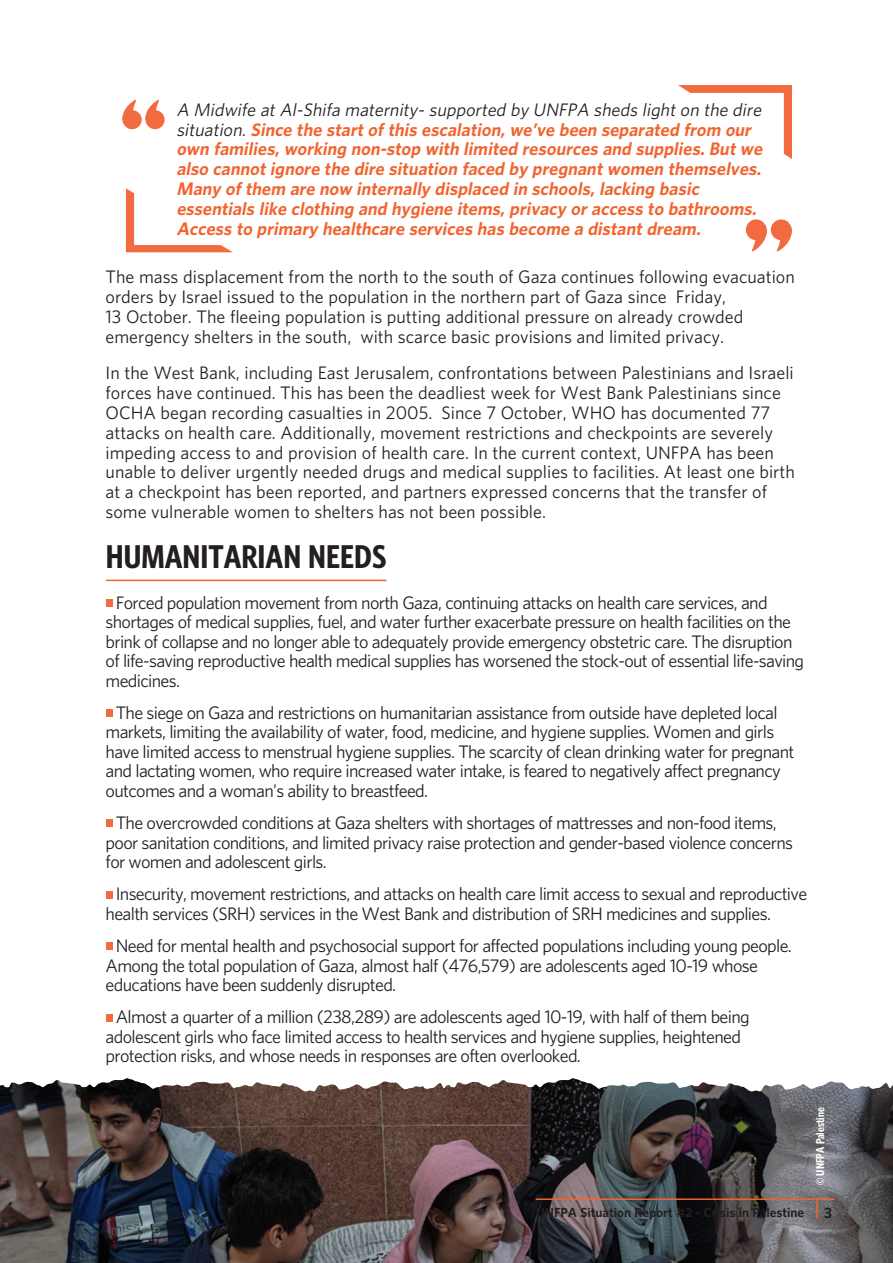
<style>
.page{position:relative;width:893px;height:1263px;background:#fff}
.page>*{position:absolute;margin:0;border:0;box-sizing:border-box;transform-origin:0 0}
.t1{font:700 condensed 30px "UNFPA";color:#231f20}
.t2{font:16.5px/19.5px "UNFPA Text";letter-spacing:-.04em;color:#231f20}
.t3{font:16.5px/19.8px "UNFPA Text";color:#231f20}
.t4{font:italic 700 16.5px/19.8px "UNFPA";color:#f2642f}
.t5{font:italic 16.5px "UNFPA Text";color:#231f20}
.t6{font:700 13.5px "UNFPA";color:#231f20}
.t7{font:700 12px "UNFPA";color:#231f20}
.t8{font:700 condensed 10.5px "UNFPA";color:#fff}
.s1{font-family:"UNFPA Text";font-weight:400;color:#231f20}
</style>
<div class="page">
<hr style="left:106px;top:580px;width:280px;height:1px;background:#f2642f">
<svg style="left:745px;top:219px;width:47px;height:33px"></svg>
<svg style="left:126px;top:188px;width:107px;height:64px"></svg>
<svg style="left:678px;top:85px;width:114px;height:74px"></svg>
<svg style="left:122px;top:100px;width:43px;height:30px"></svg>
<img style="left:0;top:1091px;width:893px;height:172px">
<svg style="left:0;top:1078px;width:893px;height:13px"></svg>
<div style="left:106px;top:599px;width:6px;height:7px;background:#f26b40"></div>
<div style="left:106px;top:709px;width:6px;height:8px;background:#f26b40"></div>
<div style="left:106px;top:820px;width:6px;height:7px;background:#f26b40"></div>
<div style="left:106px;top:891px;width:6px;height:7px;background:#f26b40"></div>
<div style="left:106px;top:943px;width:6px;height:7px;background:#f26b40"></div>
<div style="left:106px;top:1014px;width:6px;height:7px;background:#f26b40"></div>
<hr style="left:536px;top:1198px;width:299px;height:2px;background:#f2642f">
<svg style="left:816px;top:1200px;width:2px;height:18px"></svg>
<p class="t5" style="left:176px;top:99px;width:590px">A Midwife at Al-Shifa maternity- supported by UNFPA sheds light on the dire</p>
<p class="t4" style="left:176px;top:119px;width:591px"><span class="s1">situation.</span> Since the startofthis escalation,we’ve been separated from our own families,working non-stop with limited resources and supplies.Butwe also cannotignore the dire situation faced by pregnantwomen themselves.<br>Many ofthem are now internally displaced in schools,lacking basic essentials like clothing and hygiene items,privacy oraccess to bathrooms.<br>Access to primary healthcare services has become a distantdream.</p>
<p class="t3" style="left:106px;top:267px;width:691px">The mass displacement from the north to the south of Gaza continues following evacuation orders by Israel issued to the population in the northern part of Gaza since Friday,<br>13 October. The fleeing population is putting additional pressure on already crowded emergency shelters in the south, with scarce basic provisions and limited privacy.</p>
<p class="t3" style="left:106px;top:363px;width:691px">In the West Bank, including East Jerusalem, confrontations between Palestinians and Israeli forces have continued. This has been the deadliest week for West Bank Palestinians since OCHA began recording casualties in 2005. Since 7 October, WHO has documented 77 attacks on health care. Additionally, movement restrictions and checkpoints are severely impeding access to and provision of health care. In the current context, UNFPA has been unable to deliver urgently needed drugs and medical supplies to facilities. At least one birth at a checkpoint has been reported, and partners expressed concerns that the transfer of some vulnerable women to shelters has not been possible.</p>
<h1 class="t1" style="left:106px;top:538px;width:282px">HUMANITARIAN NEEDS</h1>
<p class="t2" style="left:106px;top:592px;width:700px;text-indent:10px">Forced population movement from north Gaza, continuing attacks on health care services, and shortages of medical supplies, fuel, and water further exacerbate pressure on health facilities on the brink of collapse and no longer able to adequately provide emergency obstetric care. The disruption of life-saving reproductive health medical supplies has worsened the stock-out of essential life-saving medicines.</p>
<p class="t2" style="left:106px;top:702px;width:690px;text-indent:10px">The siege on Gaza and restrictions on humanitarian assistance from outside have depleted local markets, limiting the availability of water, food, medicine, and hygiene supplies. Women and girls have limited access to menstrual hygiene supplies. The scarcity of clean drinking water for pregnant and lactating women, who require increased water intake, is feared to negatively affect pregnancy outcomes and a woman’s ability to breastfeed.</p>
<p class="t2" style="left:106px;top:812px;width:689px;text-indent:10px">The overcrowded conditions at Gaza shelters with shortages of mattresses and non-food items, poor sanitation conditions, and limited privacy raise protection and gender-based violence concerns for women and adolescent girls.</p>
<p class="t2" style="left:106px;top:884px;width:703px;text-indent:10px">Insecurity, movement restrictions, and attacks on health care limit access to sexual and reproductive health services (SRH) services in the West Bank and distribution of SRH medicines and supplies.</p>
<p class="t2" style="left:106px;top:935px;width:688px;text-indent:10px">Need for mental health and psychosocial support for affected populations including young people.<br>Among the total population of Gaza, almost half (476,579) are adolescents aged 10-19 whose educations have been suddenly disrupted.</p>
<p class="t2" style="left:106px;top:1007px;width:646px;text-indent:10px">Almost a quarter of a million (238,289) are adolescents aged 10-19, with half of them being adolescent girls who face limited access to health services and hygiene supplies, heightened protection risks, and whose needs in responses are often overlooked.</p>
<p class="t8" style="left:813px;top:1185px;width:79px;rotate:-90deg">© UNFPA Palestine</p>
<p class="t7" style="left:536px;top:1204px;width:270px">UNFPA Situation Report #2 - Crisis in Palestine</p>
<p class="t6" style="left:824px;top:1204px;width:9px">3</p>
</div>
